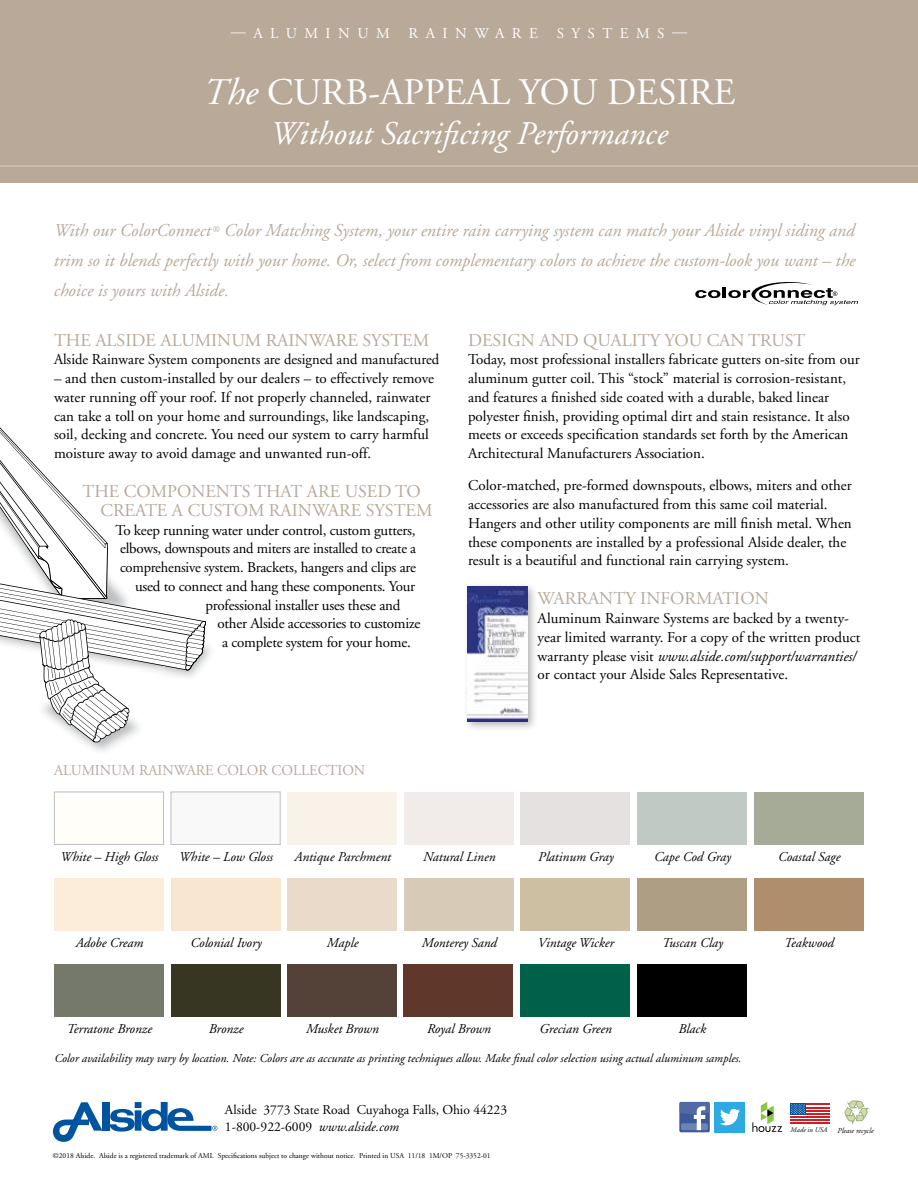
<style>
.page{position:relative;width:918px;height:1188px;background:#fff}
.page>*{position:absolute;margin:0;border:0;box-sizing:border-box;transform-origin:0 0}
.t1{font:37.5px "Adobe Garamond";color:#fff}
.t2{font:italic 33px "Adobe Garamond";color:#fff}
.t3{font:italic 18px/30px "Adobe Garamond";color:#b8a999;text-align:justify}
.t4{font:18px/18.8px "Adobe Garamond";color:#b8a999}
.t5{font:15px/18.8px "Adobe Garamond";color:#000}
.t6{font:15px "Adobe Garamond";color:#b8a999}
.t7{font:15px "Adobe Garamond";letter-spacing:.5em;color:#fff}
.t8{font:italic 13.5px "Adobe Garamond";color:#000}
.t9{font:13.5px/16.2px "Adobe Garamond";color:#000}
.t10{font:italic 12px "Adobe Garamond";color:#000}
.t11{font:italic 7.65px "Adobe Garamond";color:#000}
.t12{font:7.5px "Adobe Garamond";color:#000}
.t13{font:italic 7.05px "Adobe Garamond";color:#000}
.s1{font-style:italic}
</style>
<div class="page">
<svg style="left:0;top:427px;width:206px;height:316px"></svg>
<div style="left:287px;top:964px;width:109px;height:52px;background:#544138"></div>
<div style="left:404px;top:964px;width:109px;height:52px;background:#60382b"></div>
<div style="left:520px;top:964px;width:110px;height:52px;background:#006149"></div>
<div style="left:637px;top:964px;width:109px;height:52px;background:#000"></div>
<div style="left:0;top:0;width:918px;height:183px;background:#b8a999"></div>
<div style="left:103px;top:1102px;width:7px;height:29px;background:#00539f"></div>
<svg style="left:53px;top:1102px;width:50px;height:40px"></svg>
<svg style="left:110px;top:1102px;width:107px;height:30px"></svg>
<svg style="left:845px;top:1101px;width:24px;height:24px"></svg>
<div style="left:715px;top:1102px;width:30px;height:30px;background:#2caae1"></div>
<svg style="left:720px;top:1109px;width:20px;height:16px"></svg>
<svg style="left:679px;top:1102px;width:31px;height:30px"></svg>
<svg style="left:679px;top:1102px;width:31px;height:28px"></svg>
<svg style="left:752px;top:1102px;width:30px;height:30px"></svg>
<hr style="left:0;top:165px;width:918px;height:2px;background:#cdc3b7">
<div style="left:54px;top:792px;width:110px;height:53px;background:#fffef9;border:1px solid #bcbec0"></div>
<div style="left:54px;top:878px;width:110px;height:52px;background:#fbedd9"></div>
<div style="left:54px;top:964px;width:110px;height:52px;background:#75796c"></div>
<div style="left:171px;top:792px;width:110px;height:53px;background:#faf9f9;border:1px solid #bcbec0"></div>
<div style="left:171px;top:878px;width:109px;height:52px;background:#f8e6d0"></div>
<div style="left:171px;top:964px;width:109px;height:52px;background:#373622"></div>
<div style="left:288px;top:792px;width:109px;height:52px;background:#f8f2e8"></div>
<div style="left:288px;top:878px;width:109px;height:52px;background:#e9dac9"></div>
<div style="left:404px;top:792px;width:109px;height:52px;background:#f1ebe9"></div>
<div style="left:404px;top:878px;width:109px;height:52px;background:#d7cbb7"></div>
<div style="left:521px;top:792px;width:109px;height:52px;background:#e4e1e0"></div>
<div style="left:521px;top:878px;width:109px;height:52px;background:#ccbfa2"></div>
<div style="left:637px;top:792px;width:110px;height:52px;background:#c1c9c5"></div>
<div style="left:637px;top:878px;width:110px;height:52px;background:#ad9e84"></div>
<div style="left:754px;top:792px;width:109px;height:52px;background:#a5ab96"></div>
<div style="left:754px;top:878px;width:109px;height:52px;background:#af8e6e"></div>
<div style="left:789px;top:1103px;width:41px;height:22px;background:linear-gradient(to right,#fff,#fff)"></div>
<hr style="left:806px;top:1113px;width:23px;height:2px;background:#cc2027">
<div style="left:790px;top:1104px;width:16px;height:11px;background:#00539f"></div>
<hr style="left:790px;top:1116px;width:39px;height:2px;background:#cc2027">
<hr style="left:790px;top:1119px;width:39px;height:2px;background:#cc2027">
<hr style="left:790px;top:1123px;width:39px;height:1px;background:#cc2027">
<svg style="left:791px;top:1104px;width:38px;height:10px"></svg>
<div style="left:464px;top:583px;width:74px;height:149px;background:#000;opacity:.3"></div>
<img style="left:468px;top:587px;width:59px;height:134px">
<svg style="left:695px;top:282px;width:163px;height:23px"></svg>
<p class="t7" style="left:231px;top:25px;width:309px">—ALUMINUM RAINWARE</p>
<p class="t7" style="left:557px;top:25px;width:132px">SYSTEMS—</p>
<h1 class="t1" style="left:203px;top:72px;width:534px"><span class="s1">The</span> CURB-APPEAL YOU DESIRE</h1>
<h2 class="t2" style="left:271px;top:116px;width:399px">Without Sacrificing Performance</h2>
<p class="t3" style="left:54px;top:216px;width:803px">With our ColorConnect <sup>®</sup> Color Matching System, your entire rain carrying system can match your Alside vinyl siding and trim so it blends perfectly with your home. Or, select from complementary colors to achieve the custom-look you want – the choice is yours with Alside.</p>
<p class="t4" style="left:54px;top:331px;width:377px">THE ALSIDE ALUMINUM RAINWARE SYSTEM</p>
<p class="t5" style="left:54px;top:351px;width:387px">Alside Rainware System components are designed and manufactured</p>
<p class="t5" style="left:54px;top:369px;width:382px">– and then custom-installed by our dealers – to effectively remove water running off your roof. If not properly channeled, rainwater can take a toll on your home and surroundings, like landscaping, soil, decking and concrete. You need our system to carry harmful moisture away to avoid damage and unwanted run-off.</p>
<p class="t4" style="left:100px;top:482px;width:334px;text-indent:-18px">THE COMPONENTS THAT ARE USED TO<br>CREATE A CUSTOM RAINWARE SYSTEM</p>
<p class="t5" style="left:116px;top:521px;width:302px">To keep running water under control, custom gutters,</p>
<p class="t5" style="left:120px;top:540px;width:298px">elbows, downspouts and miters are installed to create a</p>
<p class="t5" style="left:120px;top:558px;width:298px">comprehensive system. Brackets, hangers and clips are</p>
<p class="t5" style="left:135px;top:577px;width:282px">used to connect and hang these components. Your</p>
<p class="t5" style="left:206px;top:596px;width:196px">professional installer uses these and</p>
<p class="t5" style="left:218px;top:615px;width:204px">other Alside accessories to customize</p>
<p class="t5" style="left:222px;top:633px;width:190px">a complete system for your home.</p>
<p class="t4" style="left:468px;top:331px;width:339px">DESIGN AND QUALITY YOU CAN TRUST</p>
<p class="t5" style="left:468px;top:351px;width:393px">Today, most professional installers fabricate gutters on-site from our aluminum gutter coil. This “stock” material is corrosion-resistant, and features a finished side coated with a durable, baked linear polyester finish, providing optimal dirt and stain resistance. It also meets or exceeds specification standards set forth by the American Architectural Manufacturers Association.</p>
<p class="t5" style="left:468px;top:477px;width:385px">Color-matched, pre-formed downspouts, elbows, miters and other accessories are also manufactured from this same coil material.<br>Hangers and other utility components are mill finish metal. When these components are installed by a professional Alside dealer, the result is a beautiful and functional rain carrying system.</p>
<p class="t4" style="left:538px;top:590px;width:233px">WARRANTY INFORMATION</p>
<p class="t5" style="left:538px;top:609px;width:324px">Aluminum Rainware Systems are backed by a twenty&shy;year limited warranty. For a copy of the written product warranty please visit <span class="s1">www.alside.com/support/warranties/ </span>or contact your Alside Sales Representative.</p>
<p class="t6" style="left:54px;top:763px;width:313px">ALUMINUM RAINWARE COLOR COLLECTION</p>
<p class="t8" style="left:61px;top:850px;width:99px">White – High Gloss</p>
<p class="t8" style="left:179px;top:850px;width:96px">White – Low Gloss</p>
<p class="t8" style="left:295px;top:850px;width:98px">Antique Parchment</p>
<p class="t8" style="left:76px;top:936px;width:69px">Adobe Cream</p>
<p class="t8" style="left:190px;top:936px;width:73px">Colonial Ivory</p>
<p class="t8" style="left:327px;top:936px;width:33px">Maple</p>
<p class="t8" style="left:423px;top:850px;width:74px">Natural Linen</p>
<p class="t8" style="left:422px;top:936px;width:77px">Monterey Sand</p>
<p class="t8" style="left:538px;top:850px;width:77px">Platinum Gray</p>
<p class="t8" style="left:538px;top:936px;width:78px">Vintage Wicker</p>
<p class="t8" style="left:654px;top:850px;width:79px">Cape Cod Gray</p>
<p class="t8" style="left:662px;top:936px;width:62px">Tuscan Clay</p>
<p class="t8" style="left:67px;top:1022px;width:87px">Terratone Bronze</p>
<p class="t8" style="left:209px;top:1022px;width:36px">Bronze</p>
<p class="t8" style="left:306px;top:1022px;width:74px">Musket Brown</p>
<p class="t8" style="left:427px;top:1022px;width:65px">Royal Brown</p>
<p class="t8" style="left:539px;top:1022px;width:74px">Grecian Green</p>
<p class="t8" style="left:678px;top:1022px;width:29px">Black</p>
<p class="t10" style="left:54px;top:1052px;width:689px">Color availability may vary by location. Note: Colors are as accurate as printing techniques allow. Make final color selection using actual aluminum samples.</p>
<p class="t9" style="left:225px;top:1102px;width:284px">Alside 3773 State Road Cuyahoga Falls, Ohio 44223<br>1-800-922-6009 <span class="s1">www.alside.com</span></p>
<p class="t12" style="left:53px;top:1151px;width:439px">©2018 Alside. Alside is a registered trademark of AMI. Specifications subject to change without notice. Printed in USA 11/18 1M/OP 75-3352-01</p>
<p class="t8" style="left:778px;top:850px;width:64px">Coastal Sage</p>
<p class="t8" style="left:784px;top:936px;width:51px">Teakwood</p>
<p class="t13" style="left:791px;top:1126px;width:38px">Made in USA</p>
<p class="t11" style="left:837px;top:1126px;width:38px">Please recycle</p>
</div>
